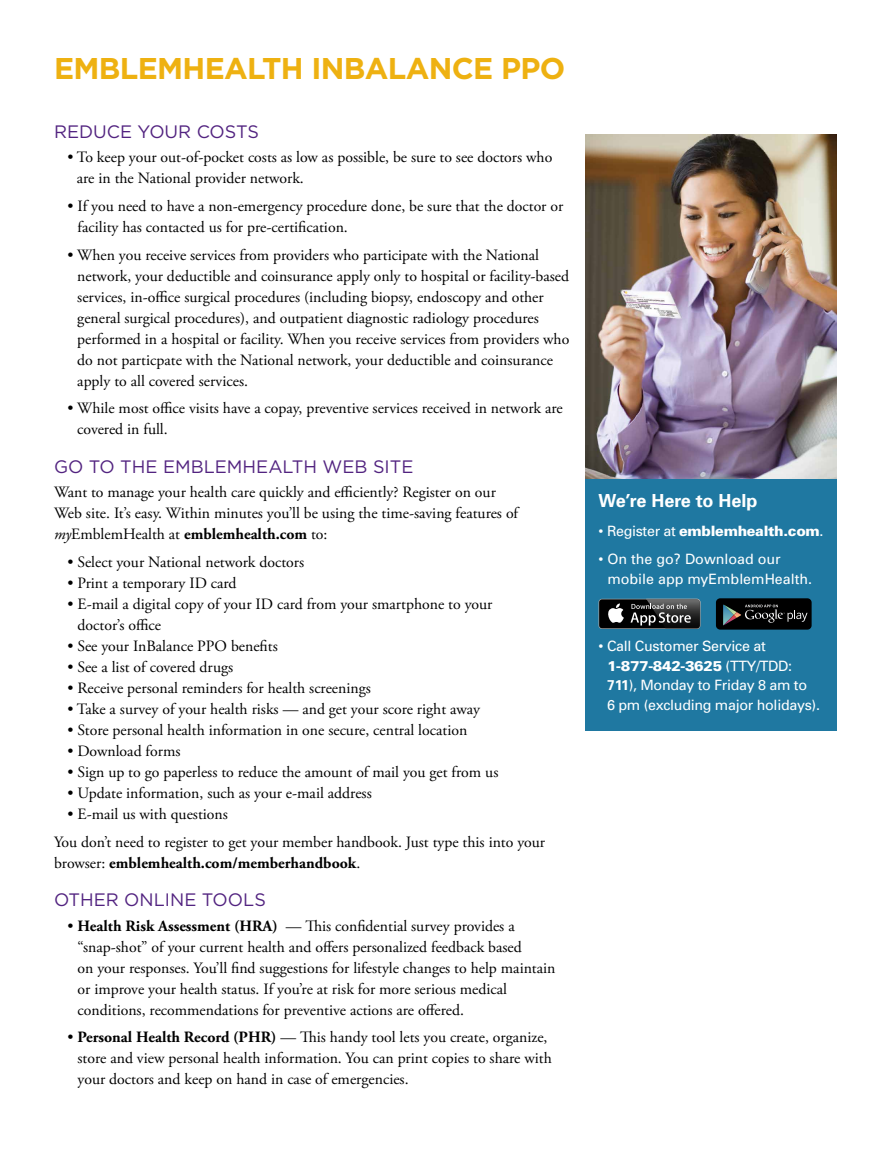
<style>
.page{position:relative;width:891px;height:1161px;background:#fff}
.page>*{position:absolute;margin:0;border:0;box-sizing:border-box;transform-origin:0 0}
.t1{font:700 30px "Gotham";letter-spacing:-.02em;color:#eeb111}
.t2{font:18px "Gotham";color:#522380}
.t3{font:700 18px "Univers";color:#fff}
.t4{font:15.75px/21px "Adobe Garamond Pro";color:#000}
.t5{font:700 15.75px "Adobe Garamond Pro";color:#000}
.t6{font:14.25px/19.5px "Univers";letter-spacing:-.02em;color:#fff}
.t7{font:14.25px/19.5px "Univers";color:#fff}
.t8{font:900 14.25px "Univers";letter-spacing:-.02em;color:#fff}
.s1{font-style:italic}
.s2{font-weight:700}
.s3{font-weight:400}
.s4{font-weight:900}
</style>
<div class="page">
<img style="left:585px;top:134px;width:252px;height:345px">
<div style="left:585px;top:479px;width:252px;height:252px;background:#1f78a1"></div>
<div style="left:598px;top:599px;width:102px;height:30px;background:#7f9199;border-radius:4px"></div>
<div style="left:599px;top:599px;width:101px;height:29px;background:#000;border-radius:3px"></div>
<svg style="left:608px;top:603px;width:16px;height:20px"></svg>
<img style="left:646px;top:599px;width:53px;height:30px">
<img style="left:647px;top:599px;width:53px;height:29px">
<svg style="left:631px;top:604px;width:60px;height:22px"></svg>
<div style="left:716px;top:598px;width:96px;height:32px;background:#000;border-radius:4px"></div>
<svg style="left:723px;top:605px;width:85px;height:20px"></svg>
<h1 class="t1" style="left:54px;top:51px;width:513px">EMBLEMHEALTH INBALANCE PPO</h1>
<p class="t2" style="left:54px;top:122px;width:207px">REDUCE YOUR COSTS</p>
<p class="t4" style="left:77px;top:147px;width:477px;text-indent:-9px">• To keep your out-of-pocket costs as low as possible, be sure to see doctors who are in the National provider network.</p>
<p class="t4" style="left:78px;top:196px;width:487px;text-indent:-10px">• If you need to have a non-emergency procedure done, be sure that the doctor or facility has contacted us for pre-certification.</p>
<p class="t4" style="left:77px;top:245px;width:494px;text-indent:-10px">• When you receive services from providers who participate with the National network, your deductible and coinsurance apply only to hospital or facility-based services, in-office surgical procedures (including biopsy, endoscopy and other general surgical procedures), and outpatient diagnostic radiology procedures performed in a hospital or facility. When you receive services from providers who do not particpate with the National network, your deductible and coinsurance apply to all covered services.</p>
<p class="t4" style="left:77px;top:398px;width:487px;text-indent:-10px">• While most office visits have a copay, preventive services received in network are covered in full.</p>
<p class="t2" style="left:54px;top:457px;width:361px">GO TO THE EMBLEMHEALTH WEB SITE</p>
<p class="t4" style="left:54px;top:482px;width:466px">Want to manage your health care quickly and efficiently? Register on our<br>Web site. It’s easy. Within minutes you’ll be using the time-saving features of <span class="s1">my</span>EmblemHealth at <span class="s2">emblemhealth.com</span> to:</p>
<p class="t4" style="left:67px;top:552px;width:238px">• Select your National network doctors</p>
<p class="t4" style="left:67px;top:573px;width:171px">• Print a temporary ID card</p>
<p class="t4" style="left:78px;top:594px;width:416px;text-indent:-10px">• E-mail a digital copy of your ID card from your smartphone to your doctor’s office</p>
<p class="t4" style="left:67px;top:636px;width:212px">• See your InBalance PPO benefits</p>
<p class="t4" style="left:67px;top:657px;width:167px">• See a list of covered drugs</p>
<p class="t4" style="left:67px;top:678px;width:305px">• Receive personal reminders for health screenings</p>
<p class="t4" style="left:67px;top:699px;width:414px">• Take a survey of your health risks — and get your score right away</p>
<p class="t4" style="left:67px;top:720px;width:401px">• Store personal health information in one secure, central location</p>
<p class="t4" style="left:67px;top:741px;width:115px">• Download forms</p>
<p class="t4" style="left:67px;top:762px;width:432px">• Sign up to go paperless to reduce the amount of mail you get from us</p>
<p class="t4" style="left:67px;top:783px;width:306px">• Update information, such as your e-mail address</p>
<p class="t4" style="left:54px;top:801px;width:493px;line-height:27.8px;text-indent:13px">• E-mail us with questions<br>You don’t need to register to get your member handbook. Just type this into your</p>
<p class="t5" style="left:54px;top:854px;width:308px"><span class="s3">browser:</span> emblemhealth.com/memberhandbook<span class="s3">.</span></p>
<p class="t2" style="left:54px;top:890px;width:213px">OTHER ONLINE TOOLS</p>
<p class="t4" style="left:78px;top:916px;width:479px;text-indent:-10px">• <span class="s2">Health Risk Assessment (HRA)</span> — This confidential survey provides a “snap-shot” of your current health and offers personalized feedback based<br>on your responses. You’ll find suggestions for lifestyle changes to help maintain or improve your health status. If you’re at risk for more serious medical conditions, recommendations for preventive actions are offered.</p>
<p class="t4" style="left:78px;top:1027px;width:476px;text-indent:-10px">• <span class="s2">Personal Health Record (PHR)</span> — This handy tool lets you create, organize, store and view personal health information. You can print copies to share with your doctors and keep on hand in case of emergencies.</p>
<p class="t3" style="left:598px;top:489px;width:161px">We’re Here to Help</p>
<p class="t8" style="left:598px;top:522px;width:226px"><span class="s3">• Register at</span> emblemhealth.com<span class="s3">.</span></p>
<p class="t7" style="left:607px;top:549px;width:206px;text-indent:-9px">• On the go? Download our mobile app myEmblemHealth.</p>
<p class="t6" style="left:607px;top:636px;width:214px;text-indent:-9px">• Call Customer Service at<br><span class="s4">1-877-842-3625</span> (TTY/TDD:<br><span class="s2">711</span>), Monday to Friday 8 am to<br>6 pm (excluding major holidays).</p>
</div>
